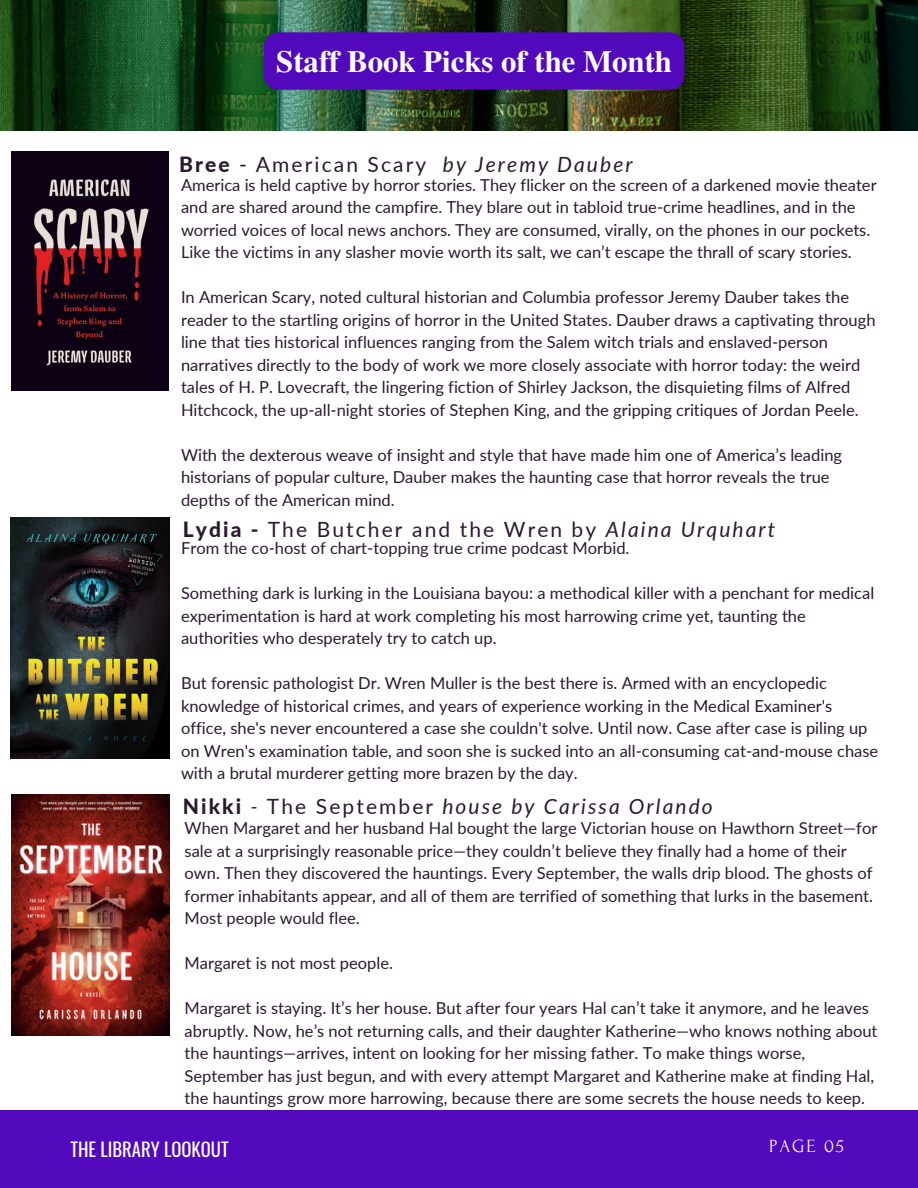
<style>
.page{position:relative;width:918px;height:1188px;background:#fff}
.page>*{position:absolute;margin:0;border:0;box-sizing:border-box;transform-origin:0 0}
.t1{font:700 30.75px "Te X Gyre Termes";color:#fff}
.t2{font:21px "Lato";letter-spacing:.1em;color:#2b192e}
.t3{font:italic 21px "Lato";letter-spacing:.1em;color:#2b192e}
.t4{font:18.75px "Oswald";color:#fff}
.t5{font:18.75px "Forum";letter-spacing:.1em;color:#fff}
.t6{font:16.5px/22.5px "Lato";color:#2b192e}
.s1{font-weight:800}
.s2{font-style:italic}
.s3{font-weight:800;font-style:normal}
.s4{font-style:normal}
</style>
<div class="page">
<div style="left:0;top:1110px;width:918px;height:78px;background:#5208bb"></div>
<img style="left:0;top:0;width:918px;height:131px">
<div style="left:264px;top:32px;width:420px;height:58px;background:#5208bb;border-radius:14px"></div>
<img style="left:11px;top:518px;width:158px;height:240px">
<img style="left:11px;top:795px;width:159px;height:240px">
<img style="left:11px;top:152px;width:157px;height:238px">
<p class="t1" style="left:276px;top:38px;width:397px">Staff Book Picks of the Month</p>
<h3 class="t2" style="left:179px;top:151px;width:455px"><span class="s1">Bree</span> - American Scary <span class="s2">by Jeremy Dauber</span></h3>
<h2 class="t6" style="left:181px;top:173px;width:697px">America is held captive by horror stories. They flicker on the screen of a darkened movie theater and are shared around the campfire. They blare out in tabloid true-crime headlines, and in the worried voices of local news anchors. They are consumed, virally, on the phones in our pockets.<br>Like the victims in any slasher movie worth its salt, we can’t escape the thrall of scary stories.</h2>
<p class="t6" style="left:181px;top:286px;width:696px">In American Scary, noted cultural historian and Columbia professor Jeremy Dauber takes the reader to the startling origins of horror in the United States. Dauber draws a captivating through line that ties historical influences ranging from the Salem witch trials and enslaved-person narratives directly to the body of work we more closely associate with horror today: the weird tales of H. P. Lovecraft, the lingering fiction of Shirley Jackson, the disquieting films of Alfred Hitchcock, the up-all-night stories of Stephen King, and the gripping critiques of Jordan Peele.</p>
<h3 class="t6" style="left:181px;top:443px;width:663px">With the dexterous weave of insight and style that have made him one of America’s leading historians of popular culture, Dauber makes the haunting case that horror reveals the true depths of the American mind.</h3>
<p class="t2" style="left:183px;top:516px;width:594px"><span class="s1">Lydia -</span> The Butcher and the Wren by <span class="s2">Alaina Urquhart</span></p>
<p class="t6" style="left:181px;top:536px;width:450px">From the co-host of chart-topping true crime podcast Morbid.</p>
<p class="t6" style="left:181px;top:581px;width:695px">Something dark is lurking in the Louisiana bayou: a methodical killer with a penchant for medical experimentation is hard at work completing his most harrowing crime yet, taunting the authorities who desperately try to catch up.</p>
<h2 class="t6" style="left:181px;top:671px;width:699px">But forensic pathologist Dr. Wren Muller is the best there is. Armed with an encyclopedic knowledge of historical crimes, and years of experience working in the Medical Examiner's office, she's never encountered a case she couldn't solve. Until now. Case after case is piling up on Wren's examination table, and soon she is sucked into an all-consuming cat-and-mouse chase with a brutal murderer getting more brazen by the day.</h2>
<p class="t3" style="left:183px;top:794px;width:532px"><span class="s3">Nikki</span> - <span class="s4">The September</span> house by Carissa Orlando</p>
<p class="t6" style="left:185px;top:817px;width:694px">When Margaret and her husband Hal bought the large Victorian house on Hawthorn Street—for sale at a surprisingly reasonable price—they couldn’t believe they finally had a home of their own. Then they discovered the hauntings. Every September, the walls drip blood. The ghosts of former inhabitants appear, and all of them are terrified of something that lurks in the basement.<br>Most people would flee.</p>
<p class="t6" style="left:185px;top:952px;width:210px">Margaret is not most people.</p>
<p class="t6" style="left:185px;top:997px;width:694px">Margaret is staying. It’s her house. But after four years Hal can’t take it anymore, and he leaves abruptly. Now, he’s not returning calls, and their daughter Katherine—who knows nothing about the hauntings—arrives, intent on looking for her missing father. To make things worse, September has just begun, and with every attempt Margaret and Katherine make at finding Hal, the hauntings grow more harrowing, because there are some secrets the house needs to keep.</p>
<h1 class="t4" style="left:70px;top:1135px;width:160px">THE LIBRARY LOOKOUT</h1>
<p class="t5" style="left:769px;top:1136px;width:76px">PAGE 05</p>
</div>
